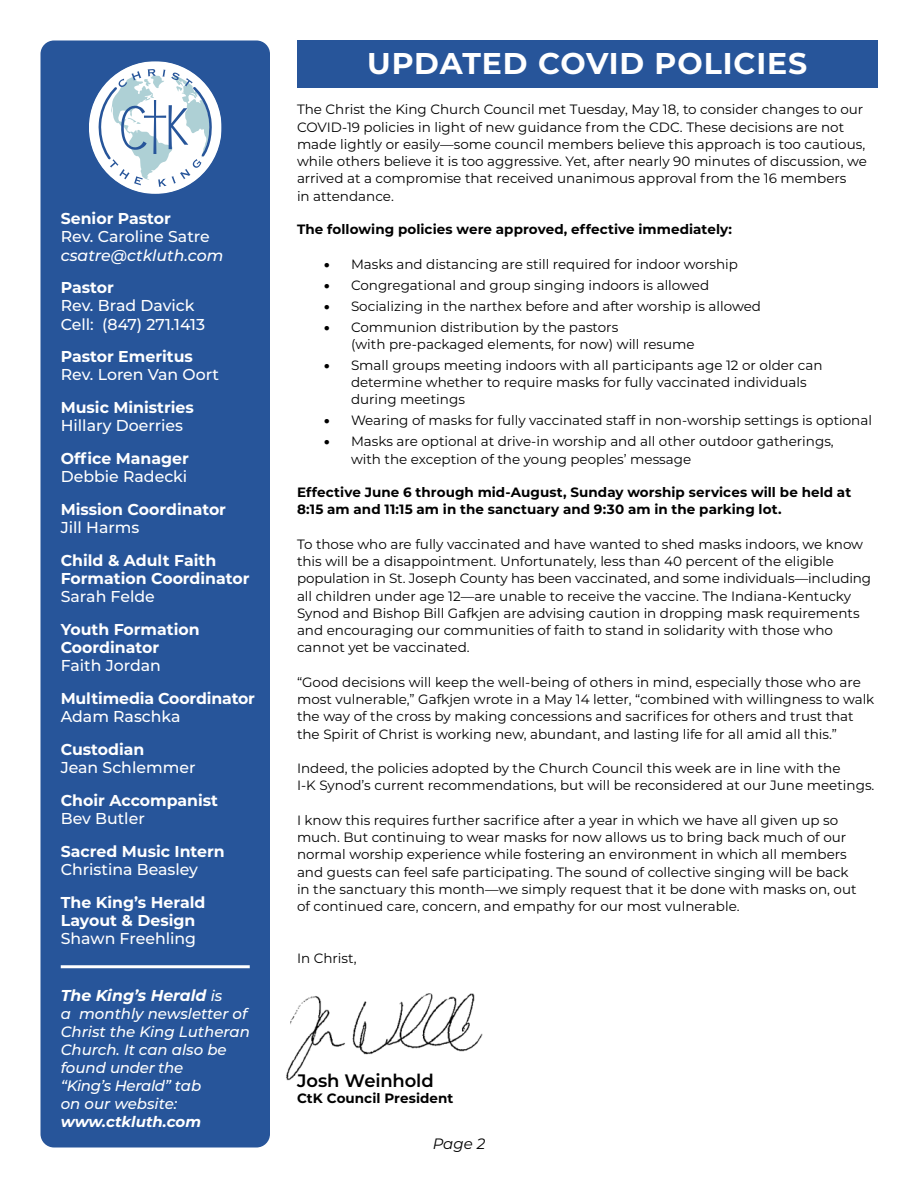
<style>
.page{position:relative;width:918px;height:1188px;background:#fff}
.page>*{position:absolute;margin:0;border:0;box-sizing:border-box;transform-origin:0 0}
.t1{font:700 30px "Montserrat";letter-spacing:.03em;color:#fff}
.t2{font:600 18px "Montserrat";letter-spacing:-.005em;color:#000}
.t3{font:700 15.75px/18px "Montserrat";color:#fff}
.t4{font:500 15.75px/18px "Montserrat";color:#fff}
.t5{font:italic 500 15.75px "Montserrat";color:#fff}
.t6{font:italic 700 15.75px "Montserrat";color:#fff}
.t7{font:italic 500 15px/18px "Montserrat";color:#fff}
.t8{font:italic 700 15px "Montserrat";color:#fff}
.t9{font:italic 15px "Montserrat";color:#000}
.t10{font:13.5px/17.2px "Montserrat";color:#000}
.t11{font:700 13.5px/17.2px "Montserrat";letter-spacing:.005em;color:#000}
.s1{font-weight:500;font-size:15px}
.s2{font-weight:900}
</style>
<div class="page">
<img style="left:286px;top:993px;width:197px;height:88px">
<div style="left:40px;top:40px;width:230px;height:1108px;background:#27559a;border-radius:14px"></div>
<svg style="left:89px;top:61px;width:133px;height:133px"></svg>
<hr style="left:61px;top:965px;width:189px;height:3px;background:#fff">
<div style="left:297px;top:40px;width:581px;height:48px;background:#27559a"></div>
<p class="t3" style="left:61px;top:209px;width:112px">Senior Pastor</p>
<p class="t4" style="left:61px;top:227px;width:151px">Rev. Caroline Satre</p>
<p class="t5" style="left:61px;top:244px;width:164px">csatre@ctkluth.com</p>
<p class="t3" style="left:61px;top:278px;width:55px">Pastor</p>
<p class="t4" style="left:61px;top:296px;width:146px">Rev. Brad Davick<br>Cell: (847) 271.1413</p>
<p class="t3" style="left:61px;top:347px;width:134px">Pastor Emeritus</p>
<p class="t4" style="left:61px;top:365px;width:160px">Rev. Loren Van Oort</p>
<p class="t3" style="left:61px;top:398px;width:135px">Music Ministries</p>
<p class="t4" style="left:61px;top:416px;width:124px">Hillary Doerries</p>
<p class="t3" style="left:61px;top:449px;width:130px">Office Manager</p>
<p class="t4" style="left:61px;top:467px;width:128px">Debbie Radecki</p>
<p class="t3" style="left:61px;top:500px;width:167px">Mission Coordinator</p>
<p class="t4" style="left:61px;top:518px;width:80px">Jill Harms</p>
<p class="t3" style="left:61px;top:551px;width:190px">Child &amp; Adult Faith<br>Formation Coordinator</p>
<p class="t4" style="left:61px;top:587px;width:96px">Sarah Felde</p>
<p class="t3" style="left:61px;top:620px;width:140px">Youth Formation<br>Coordinator</p>
<p class="t4" style="left:61px;top:656px;width:102px">Faith Jordan</p>
<p class="t3" style="left:61px;top:689px;width:196px">Multimedia Coordinator</p>
<p class="t4" style="left:61px;top:707px;width:121px">Adam Raschka</p>
<p class="t3" style="left:61px;top:740px;width:85px">Custodian</p>
<p class="t4" style="left:61px;top:758px;width:136px">Jean Schlemmer</p>
<p class="t3" style="left:61px;top:791px;width:159px">Choir Accompanist</p>
<p class="t4" style="left:61px;top:809px;width:86px">Bev Butler</p>
<p class="t3" style="left:61px;top:842px;width:166px">Sacred Music Intern</p>
<p class="t4" style="left:61px;top:860px;width:139px">Christina Beasley</p>
<p class="t3" style="left:61px;top:893px;width:146px">The King’s Herald<br>Layout &amp; Design</p>
<p class="t4" style="left:61px;top:929px;width:137px">Shawn Freehling</p>
<p class="t6" style="left:61px;top:984px;width:163px">The King’s Herald <span class="s1">is</span></p>
<p class="t7" style="left:61px;top:1004px;width:191px">a monthly newsletter of<br>Christ the King Lutheran<br>Church. It can also be found under the<br>“King’s Herald” tab<br>on our website:</p>
<p class="t8" style="left:61px;top:1111px;width:142px">www.ctkluth.com</p>
<h1 class="t1" style="left:367px;top:42px;width:442px">UPDATED COVID POLICIES</h1>
<p class="t10" style="left:297px;top:100px;width:572px">The Christ the King Church Council met Tuesday, May 18, to consider changes to our COVID-19 policies in light of new guidance from the CDC. These decisions are not made lightly or easily—some council members believe this approach is too cautious, while others believe it is too aggressive. Yet, after nearly 90 minutes of discussion, we arrived at a compromise that received unanimous approval from the 16 members<br>in attendance.</p>
<p class="t11" style="left:297px;top:220px;width:437px">The following policies were approved, effective immediately:</p>
<p class="t10" style="left:324px;top:255px;width:415px"><span class="s2">•</span> Masks and distancing are still required for indoor worship</p>
<p class="t10" style="left:324px;top:276px;width:387px"><span class="s2">•</span> Congregational and group singing indoors is allowed</p>
<p class="t10" style="left:324px;top:297px;width:439px"><span class="s2">•</span> Socializing in the narthex before and after worship is allowed</p>
<p class="t10" style="left:351px;top:318px;width:345px;text-indent:-27px"><span class="s2">•</span> Communion distribution by the pastors<br>(with pre-packaged elements, for now) will resume</p>
<p class="t10" style="left:351px;top:356px;width:473px;text-indent:-27px"><span class="s2">•</span> Small groups meeting indoors with all participants age 12 or older can determine whether to require masks for fully vaccinated individuals during meetings</p>
<p class="t10" style="left:324px;top:411px;width:549px"><span class="s2">•</span> Wearing of masks for fully vaccinated staff in non-worship settings is optional</p>
<p class="t10" style="left:351px;top:432px;width:484px;text-indent:-27px"><span class="s2">•</span> Masks are optional at drive-in worship and all other outdoor gatherings, with the exception of the young peoples’ message</p>
<p class="t11" style="left:297px;top:483px;width:556px">Effective June 6 through mid-August, Sunday worship services will be held at<br>8:15 am and 11:15 am in the sanctuary and 9:30 am in the parking lot.</p>
<p class="t10" style="left:297px;top:535px;width:576px">To those who are fully vaccinated and have wanted to shed masks indoors, we know this will be a disappointment. Unfortunately, less than 40 percent of the eligible population in St. Joseph County has been vaccinated, and some individuals—including all children under age 12—are unable to receive the vaccine. The Indiana-Kentucky Synod and Bishop Bill Gafkjen are advising caution in dropping mask requirements and encouraging our communities of faith to stand in solidarity with those who cannot yet be vaccinated.</p>
<p class="t10" style="left:297px;top:673px;width:579px">“Good decisions will keep the well-being of others in mind, especially those who are most vulnerable,” Gafkjen wrote in a May 14 letter, “combined with willingness to walk the way of the cross by making concessions and sacrifices for others and trust that the Spirit of Christ is working new, abundant, and lasting life for all amid all this.”</p>
<p class="t10" style="left:297px;top:759px;width:579px">Indeed, the policies adopted by the Church Council this week are in line with the<br>I-K Synod’s current recommendations, but will be reconsidered at our June meetings.</p>
<p class="t10" style="left:297px;top:811px;width:561px">I know this requires further sacrifice after a year in which we have all given up so much. But continuing to wear masks for now allows us to bring back much of our normal worship experience while fostering an environment in which all members and guests can feel safe participating. The sound of collective singing will be back in the sanctuary this month—we simply request that it be done with masks on, out of continued care, concern, and empathy for our most vulnerable.</p>
<p class="t10" style="left:297px;top:949px;width:61px">In Christ,</p>
<h2 class="t2" style="left:297px;top:1068px;width:138px">Josh Weinhold</h2>
<p class="t11" style="left:297px;top:1089px;width:158px">CtK Council President</p>
<p class="t9" style="left:433px;top:1133px;width:54px">Page 2</p>
</div>
